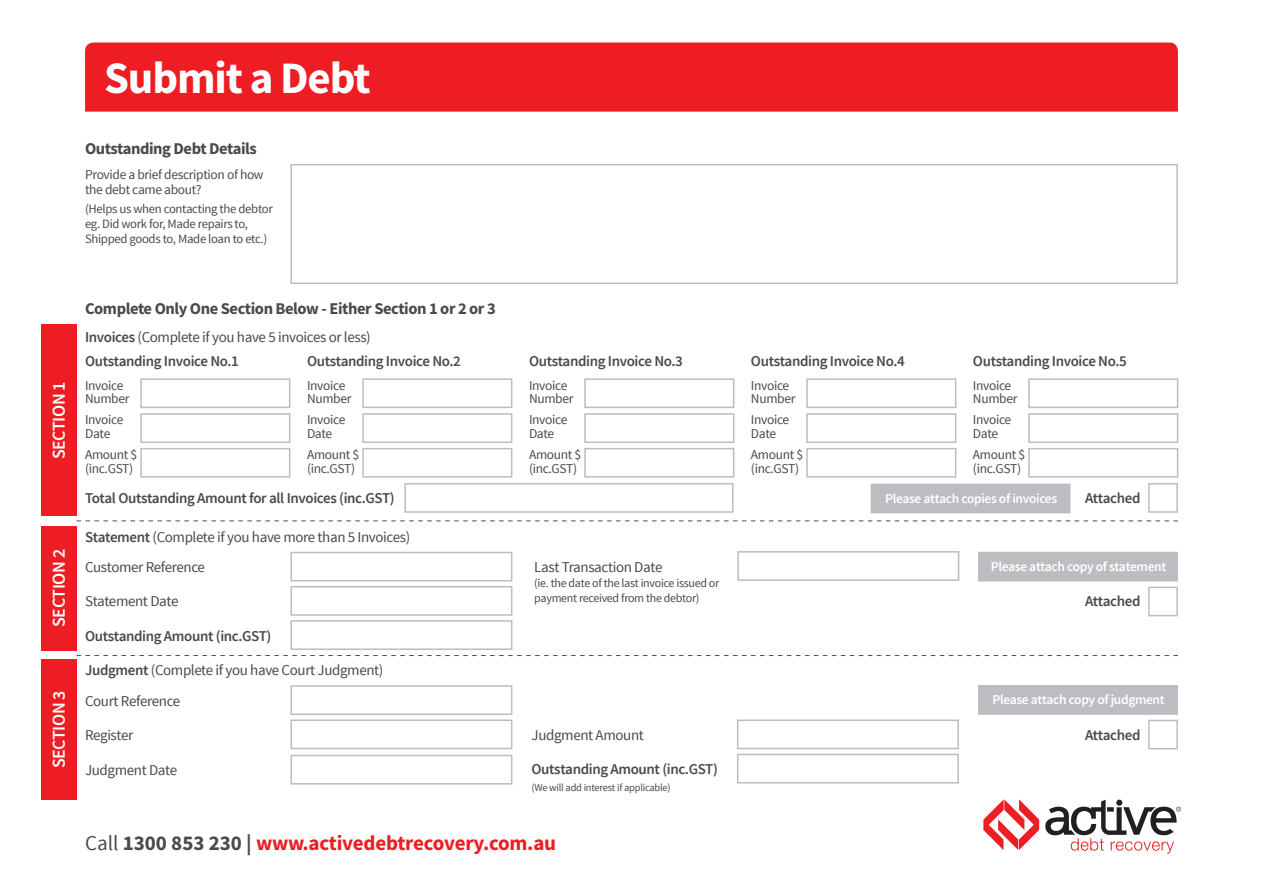
<style>
.page{position:relative;width:1263px;height:893px;background:#fff}
.page>*{position:absolute;margin:0;border:0;box-sizing:border-box;transform-origin:0 0}
.t1{font:700 45px "Source Sans Pro";letter-spacing:-.025em;color:#fff}
.t2{font:700 21px "Source Sans Pro";letter-spacing:-.01em;color:#ee1d23}
.t3{font:600 18px "Source Sans Pro";letter-spacing:-.025em;color:#fff}
.t4{font:700 16.5px "Source Sans Pro";letter-spacing:-.025em;color:#474a4e}
.t5{font:600 15px "Source Sans Pro";letter-spacing:-.025em;color:#474a4e}
.t6{font:15px "Source Sans Pro";letter-spacing:-.025em;color:#474a4e}
.t7{font:13.5px/13.5px "Source Sans Pro";letter-spacing:-.025em;color:#474a4e}
.t8{font:600 13.5px "Source Sans Pro";letter-spacing:-.025em;color:#fff}
.t9{font:12.75px/15px "Source Sans Pro";letter-spacing:-.025em;color:#474a4e}
.t10{font:12px/15px "Source Sans Pro";letter-spacing:-.025em;color:#474a4e}
.t11{font:10.5px "Source Sans Pro";letter-spacing:-.025em;color:#474a4e}
.s1{font-weight:600}
.s2{font-weight:400;color:#474a4e}
.s3{color:#474a4e}
</style>
<div class="page">
<div style="left:41px;top:324px;width:36px;height:192px;background:#ee1d23"></div>
<div style="left:290px;top:164px;width:888px;height:120px;border:2px solid #bcbdc0"></div>
<div style="left:85px;top:43px;width:1093px;height:69px;background:#ee1d23"></div>
<svg style="left:983px;top:799px;width:56px;height:51px"></svg>
<svg style="left:1045px;top:800px;width:136px;height:54px"></svg>
<div style="left:978px;top:685px;width:200px;height:30px;background:#bcbdc0"></div>
<div style="left:41px;top:526px;width:36px;height:124px;background:#ee1d23"></div>
<div style="left:41px;top:659px;width:36px;height:140px;background:#ee1d23"></div>
<div style="left:290px;top:620px;width:222px;height:30px;border:2px solid #bcbdc0"></div>
<div style="left:290px;top:586px;width:222px;height:30px;border:2px solid #bcbdc0"></div>
<div style="left:290px;top:552px;width:222px;height:29px;border:2px solid #bcbdc0"></div>
<div style="left:737px;top:551px;width:222px;height:30px;border:2px solid #bcbdc0"></div>
<div style="left:978px;top:552px;width:200px;height:29px;background:#bcbdc0"></div>
<div style="left:737px;top:754px;width:222px;height:29px;border:2px solid #bcbdc0"></div>
<div style="left:290px;top:719px;width:222px;height:30px;border:2px solid #bcbdc0"></div>
<div style="left:737px;top:719px;width:222px;height:30px;border:2px solid #bcbdc0"></div>
<div style="left:290px;top:685px;width:222px;height:30px;border:2px solid #bcbdc0"></div>
<div style="left:290px;top:755px;width:222px;height:29px;border:2px solid #bcbdc0"></div>
<div style="left:140px;top:378px;width:150px;height:30px;border:2px solid #bcbdc0"></div>
<div style="left:140px;top:413px;width:150px;height:30px;border:2px solid #bcbdc0"></div>
<div style="left:140px;top:448px;width:150px;height:30px;border:2px solid #bcbdc0"></div>
<div style="left:1148px;top:483px;width:30px;height:30px;border:2px solid #bcbdc0"></div>
<div style="left:1148px;top:587px;width:30px;height:29px;border:2px solid #bcbdc0"></div>
<div style="left:1148px;top:720px;width:30px;height:29px;border:2px solid #bcbdc0"></div>
<div style="left:362px;top:378px;width:150px;height:30px;border:2px solid #bcbdc0"></div>
<div style="left:362px;top:413px;width:150px;height:30px;border:2px solid #bcbdc0"></div>
<div style="left:362px;top:448px;width:150px;height:30px;border:2px solid #bcbdc0"></div>
<div style="left:584px;top:448px;width:150px;height:30px;border:2px solid #bcbdc0"></div>
<div style="left:584px;top:378px;width:150px;height:30px;border:2px solid #bcbdc0"></div>
<div style="left:584px;top:413px;width:150px;height:30px;border:2px solid #bcbdc0"></div>
<div style="left:404px;top:483px;width:329px;height:30px;border:2px solid #bcbdc0"></div>
<div style="left:871px;top:484px;width:199px;height:29px;background:#bcbdc0"></div>
<div style="left:806px;top:378px;width:150px;height:30px;border:2px solid #bcbdc0"></div>
<div style="left:806px;top:413px;width:150px;height:30px;border:2px solid #bcbdc0"></div>
<div style="left:806px;top:448px;width:150px;height:30px;border:2px solid #bcbdc0"></div>
<div style="left:1028px;top:378px;width:150px;height:30px;border:2px solid #bcbdc0"></div>
<div style="left:1028px;top:413px;width:150px;height:30px;border:2px solid #bcbdc0"></div>
<div style="left:1028px;top:448px;width:150px;height:30px;border:2px solid #bcbdc0"></div>
<svg style="left:77px;top:520px;width:1101px;height:1px"></svg>
<svg style="left:77px;top:655px;width:1101px;height:1px"></svg>
<h1 class="t1" style="left:104px;top:48px;width:268px">Submit a Debt</h1>
<p class="t4" style="left:85px;top:137px;width:173px">Outstanding Debt Details</p>
<p class="t7" style="left:85px;top:167px;width:180px;line-height:15px">Provide a brief description of how the debt came about?</p>
<p class="t9" style="left:85px;top:201px;width:189px">(Helps us when contacting the debtor eg. Did work for, Made repairs to,<br>Shipped goods to, Made loan to etc.)</p>
<h3 class="t3" style="left:48px;top:459px;width:79px;rotate:-90deg">SECTION 1</h3>
<h3 class="t3" style="left:48px;top:627px;width:79px;rotate:-90deg">SECTION 2</h3>
<h3 class="t3" style="left:48px;top:768px;width:79px;rotate:-90deg">SECTION 3</h3>
<p class="t4" style="left:85px;top:297px;width:412px">Complete Only One Section Below - Either Section 1 or 2 or 3</p>
<p class="t6" style="left:85px;top:327px;width:287px"><span class="s1">Invoices</span> (Complete if you have 5 invoices or less)</p>
<p class="t5" style="left:85px;top:351px;width:155px">Outstanding Invoice No.1</p>
<p class="t5" style="left:307px;top:351px;width:155px">Outstanding Invoice No.2</p>
<p class="t7" style="left:307px;top:379px;width:46px">Invoice<br>Number</p>
<p class="t7" style="left:307px;top:413px;width:40px">Invoice<br>Date</p>
<p class="t7" style="left:307px;top:448px;width:54px">Amount $ (inc.GST)</p>
<p class="t5" style="left:85px;top:489px;width:311px">Total Outstanding Amount for all Invoices (inc.GST)</p>
<p class="t5" style="left:1085px;top:489px;width:57px">Attached</p>
<p class="t5" style="left:529px;top:351px;width:155px">Outstanding Invoice No.3</p>
<p class="t7" style="left:529px;top:379px;width:46px">Invoice<br>Number</p>
<p class="t7" style="left:529px;top:413px;width:40px">Invoice<br>Date</p>
<p class="t7" style="left:529px;top:448px;width:54px">Amount $ (inc.GST)</p>
<p class="t5" style="left:751px;top:351px;width:155px">Outstanding Invoice No.4</p>
<p class="t5" style="left:973px;top:351px;width:155px">Outstanding Invoice No.5</p>
<p class="t7" style="left:751px;top:379px;width:46px">Invoice<br>Number</p>
<p class="t7" style="left:751px;top:413px;width:40px">Invoice<br>Date</p>
<p class="t7" style="left:751px;top:448px;width:54px">Amount $ (inc.GST)</p>
<p class="t7" style="left:85px;top:379px;width:46px">Invoice<br>Number</p>
<p class="t7" style="left:85px;top:413px;width:40px">Invoice<br>Date</p>
<p class="t7" style="left:85px;top:448px;width:54px">Amount $ (inc.GST)</p>
<p class="t7" style="left:973px;top:379px;width:46px">Invoice<br>Number</p>
<p class="t7" style="left:973px;top:413px;width:40px">Invoice<br>Date</p>
<p class="t7" style="left:973px;top:448px;width:54px">Amount $ (inc.GST)</p>
<p class="t8" style="left:885px;top:490px;width:174px">Please attach copies of invoices</p>
<p class="t6" style="left:85px;top:527px;width:327px"><span class="s1">Statement</span> (Complete if you have more than 5 Invoices)</p>
<p class="t6" style="left:85px;top:558px;width:121px">Customer Reference</p>
<p class="t6" style="left:534px;top:558px;width:130px">Last Transaction Date</p>
<p class="t10" style="left:534px;top:576px;width:186px">(ie. the date of the last invoice issued or payment received from the debtor)</p>
<p class="t6" style="left:85px;top:592px;width:95px">Statement Date</p>
<p class="t5" style="left:85px;top:626px;width:188px">Outstanding Amount (inc.GST)</p>
<p class="t6" style="left:85px;top:661px;width:300px"><span class="s1">Judgment</span> (Complete if you have Court Judgment)</p>
<p class="t6" style="left:85px;top:691px;width:97px">Court Reference</p>
<p class="t6" style="left:85px;top:726px;width:50px">Register</p>
<p class="t6" style="left:85px;top:761px;width:94px">Judgment Date</p>
<p class="t6" style="left:531px;top:726px;width:114px">Judgment Amount</p>
<p class="t5" style="left:531px;top:760px;width:188px">Outstanding Amount (inc.GST)</p>
<p class="t11" style="left:531px;top:781px;width:141px">(We will add interest if applicable)</p>
<h2 class="t2" style="left:85px;top:829px;width:473px"><span class="s2">Call</span> <span class="s3">1300 853 230 |</span> www.activedebtrecovery.com.au</h2>
<p class="t8" style="left:991px;top:558px;width:177px">Please attach copy of statement</p>
<p class="t5" style="left:1085px;top:592px;width:57px">Attached</p>
<p class="t8" style="left:992px;top:691px;width:174px">Please attach copy of judgment</p>
<p class="t5" style="left:1085px;top:725px;width:57px">Attached</p>
</div>
